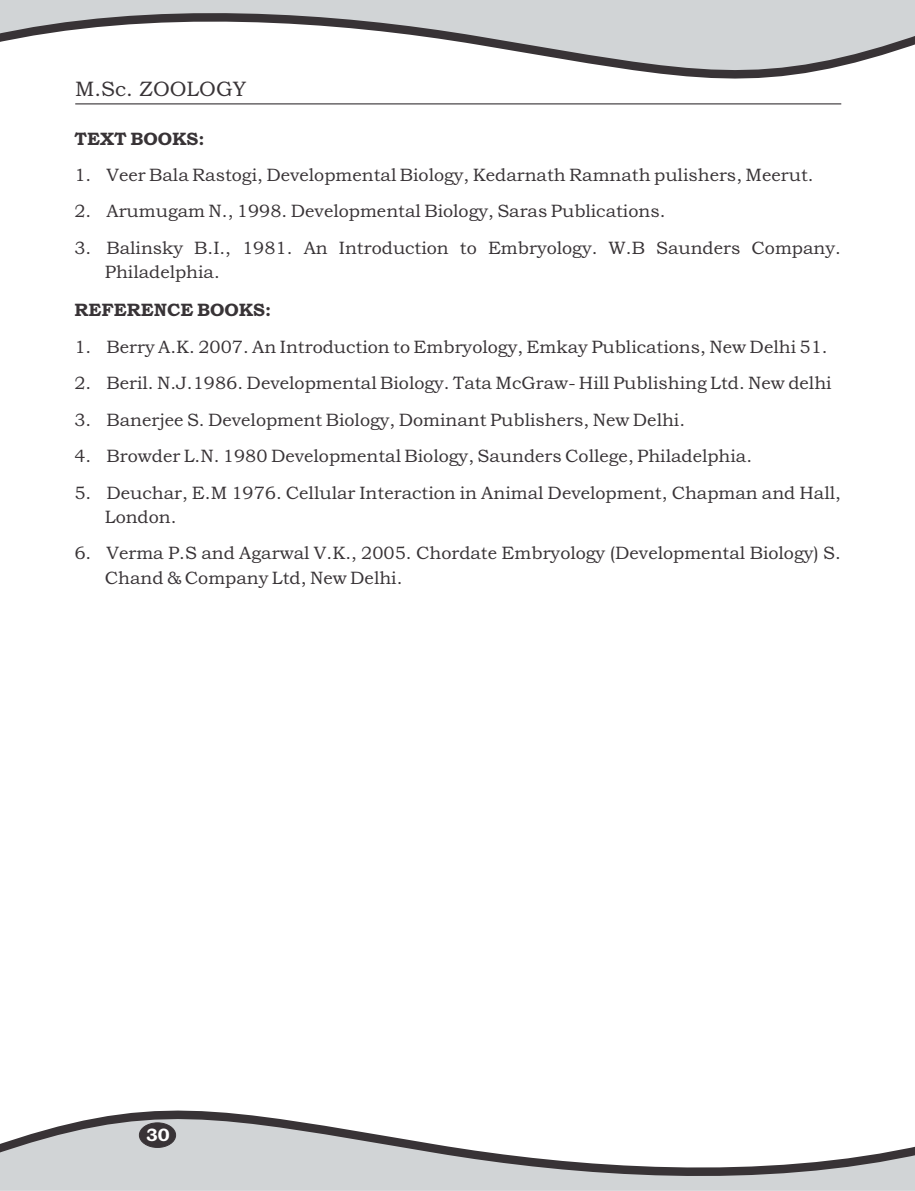
<style>
.page{position:relative;width:915px;height:1191px;background:#fff}
.page>*{position:absolute;margin:0;border:0;box-sizing:border-box;transform-origin:0 0}
.t1{font:21px "Bookman Old Style";color:#383336}
.t2{font:18px/24.3px "Bookman Old Style";color:#383336}
.t3{font:700 18px "Bookman Old Style";color:#383336}
.t4{font:700 18px "Bookman Old Style";color:#fff}
</style>
<div class="page">
<svg style="left:0;top:0;width:914px;height:79px;fill:#d1d4d6"></svg>
<svg style="left:0;top:1110px;width:914px;height:80px;fill:#d1d4d6"></svg>
<hr style="left:75px;top:103px;width:766px;height:1px;background:#383336">
<div style="left:139px;top:1122px;width:37px;height:25px;background:#383336;border:1px solid #383336;border-radius:50%"></div>
<p class="t1" style="left:75px;top:81px;width:172px">M.Sc. ZOOLOGY</p>
<p class="t3" style="left:74px;top:132px;width:132px">TEXT BOOKS:</p>
<p class="t2" style="left:74px;top:164px;width:740px">1. Veer Bala Rastogi, Developmental Biology, Kedarnath Ramnath pulishers, Meerut.</p>
<p class="t2" style="left:74px;top:201px;width:592px">2. Arumugam N., 1998. Developmental Biology, Saras Publications.</p>
<p class="t2" style="left:105px;top:237px;width:737px;text-indent:-30px">3. Balinsky B.I., 1981. An Introduction to Embryology. W.B Saunders Company.<br>Philadelphia.</p>
<p class="t3" style="left:74px;top:303px;width:198px">REFERENCE BOOKS:</p>
<p class="t2" style="left:74px;top:336px;width:754px">1. Berry A.K. 2007. An Introduction to Embryology, Emkay Publications, New Delhi 51.</p>
<p class="t2" style="left:74px;top:372px;width:758px">2. Beril. N.J.1986. Developmental Biology. Tata McGraw- Hill Publishing Ltd. New delhi</p>
<p class="t2" style="left:74px;top:409px;width:612px">3. Banerjee S. Development Biology, Dominant Publishers, New Delhi.</p>
<p class="t2" style="left:74px;top:445px;width:679px">4. Browder L.N. 1980 Developmental Biology, Saunders College, Philadelphia.</p>
<p class="t2" style="left:105px;top:482px;width:737px;text-indent:-30px">5. Deuchar, E.M 1976. Cellular Interaction in Animal Development, Chapman and Hall,<br>London.</p>
<p class="t2" style="left:105px;top:543px;width:737px;text-indent:-30px">6. Verma P.S and Agarwal V.K., 2005. Chordate Embryology (Developmental Biology) S.<br>Chand &amp; Company Ltd, New Delhi.</p>
<p class="t4" style="left:146px;top:1128px;width:25px">30</p>
</div>
